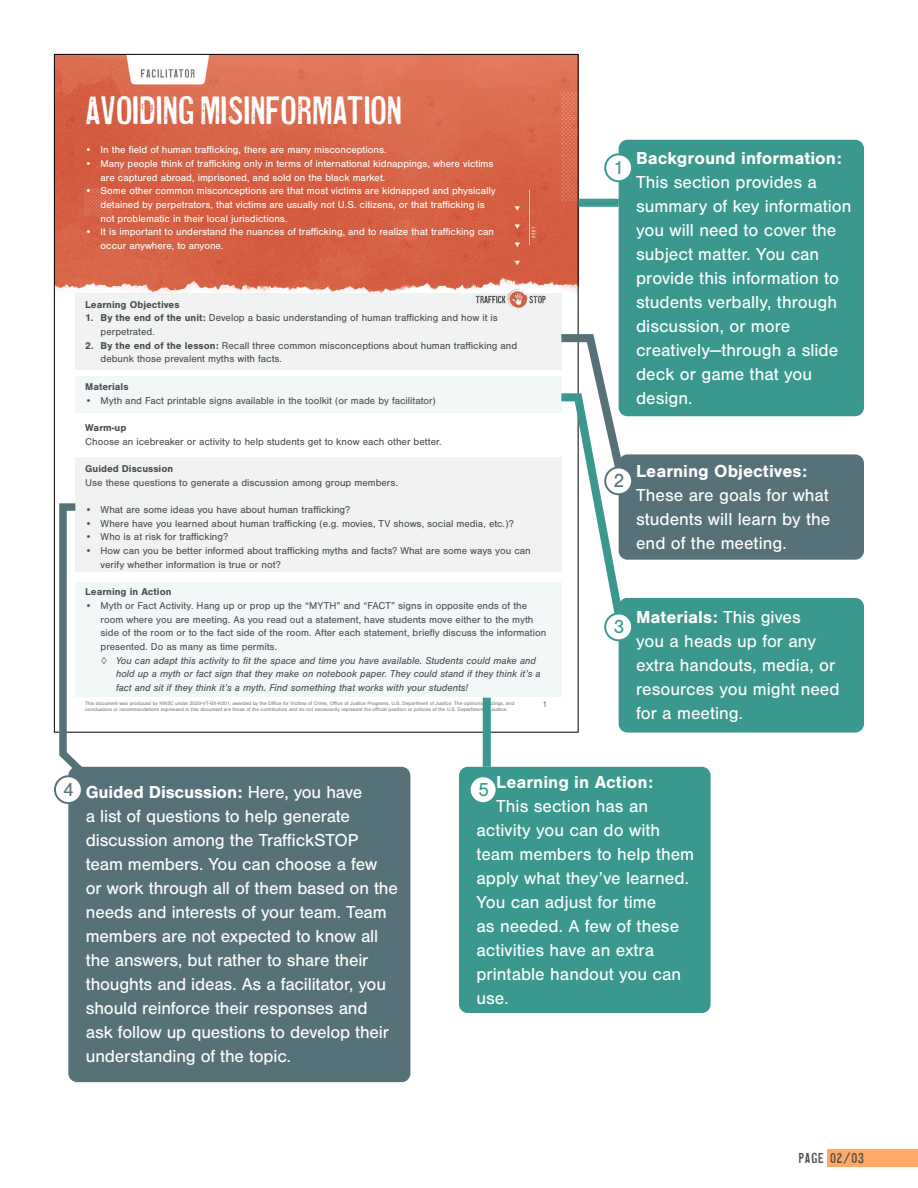
<style>
.page{position:relative;width:918px;height:1188px;background:#fff}
.page>*{position:absolute;margin:0;border:0;box-sizing:border-box;transform-origin:0 0}
.t1{font:41.1px "Coldsmith Pro";color:#fff}
.Numbering{font:19.65px "Nimbus San";color:#577179}
.Numbering-2{font:19.65px "Nimbus San";color:#3b988e}
.Numbering-3{font:19.5px "Nimbus San";color:#3b988e}
.Call_out_Bubbles{font:18px/24px "Nimbus San";color:#fff}
.Call_out_Bubbles-2{font:700 18px "Nimbus San";color:#fff}
.Paragraph_indent{font:15px "Coldsmith Pro";letter-spacing:.05em;color:#4d4d4f}
.t2{font:10.2px/13.6px "Nimbus San";color:#4d4d4f}
.t3{font:10.2px/13.6px "Nimbus San";color:#fff}
.t4{font:italic 10.2px "Nimbus San";color:#4d4d4f}
.t5{font:700 10.2px "Nimbus San";color:#4d4d4f}
.t6{font:300 8.55px "Nimbus San";color:#4d4d4f}
.t7{font:5.1px/6.1px "Nimbus San";color:#77787b}
.s1{font-weight:700}
</style>
<div class="page">
<img style="left:56px;top:56px;width:521px;height:675px">
<div style="left:75px;top:582px;width:486px;height:115px;background:#f1f8f7"></div>
<div style="left:75px;top:458px;width:486px;height:114px;background:#f1f3f3"></div>
<div style="left:75px;top:377px;width:486px;height:36px;background:#f1f8f7"></div>
<div style="left:75px;top:293px;width:486px;height:76px;background:#f1f3f3"></div>
<div style="left:579px;top:199px;width:40px;height:8px;background:#3b988e"></div>
<div style="left:619px;top:140px;width:245px;height:276px;background:#3b988e;border-radius:9px"></div>
<div style="left:605px;top:154px;width:27px;height:27px;background:#fff;border-radius:50%"></div>
<div style="left:604px;top:153px;width:29px;height:29px;border:2px solid #3b988e;border-radius:50%"></div>
<div style="left:68px;top:767px;width:342px;height:315px;background:#577179;border-radius:9px"></div>
<div style="left:55px;top:776px;width:27px;height:27px;background:#fff;border-radius:50%"></div>
<div style="left:54px;top:775px;width:29px;height:29px;border:2px solid #577179;border-radius:50%"></div>
<div style="left:459px;top:767px;width:252px;height:246px;background:#3b988e;border-radius:9px"></div>
<div style="left:470px;top:776px;width:27px;height:27px;background:#fff;border-radius:50%"></div>
<div style="left:469px;top:775px;width:29px;height:29px;border:2px solid #3b988e;border-radius:50%"></div>
<div style="left:483px;top:698px;width:8px;height:69px;background:#3b988e"></div>
<div style="left:619px;top:454px;width:245px;height:106px;background:#577179;border-radius:9px"></div>
<svg style="left:553px;top:330px;width:83px;height:336px"></svg>
<div style="left:619px;top:598px;width:245px;height:135px;background:#3b988e;border-radius:9px"></div>
<div style="left:605px;top:613px;width:27px;height:27px;background:#fff;border-radius:50%"></div>
<div style="left:604px;top:613px;width:29px;height:28px;border:2px solid #3b988e;border-radius:50%"></div>
<svg style="left:56px;top:500px;width:38px;height:284px"></svg>
<div style="left:827px;top:1149px;width:91px;height:18px;background:#fea968"></div>
<p class="t1" style="left:85px;top:87px;width:318px">AVOIDING MISINFORMATION</p>
<p class="t3" style="left:85px;top:143px;width:303px">• In the field of human trafficking, there are many misconceptions.</p>
<p class="t3" style="left:101px;top:157px;width:394px;text-indent:-15px">• Many people think of trafficking only in terms of international kidnappings, where victims are captured abroad, imprisoned, and sold on the black market.</p>
<p class="t3" style="left:101px;top:184px;width:397px;text-indent:-15px">• Some other common misconceptions are that most victims are kidnapped and physically detained by perpetrators, that victims are usually not U.S. citizens, or that trafficking is not problematic in their local jurisdictions.</p>
<p class="t3" style="left:101px;top:225px;width:395px;text-indent:-15px">• It is important to understand the nuances of trafficking, and to realize that trafficking can occur anywhere, to anyone.</p>
<p class="t5" style="left:85px;top:299px;width:96px">Learning Objectives</p>
<p class="t2" style="left:101px;top:311px;width:399px;text-indent:-15px"><span class="s1">1. By the end of the unit:</span> Develop a basic understanding of human trafficking and how it is perpetrated.</p>
<p class="t2" style="left:101px;top:339px;width:418px;text-indent:-15px"><span class="s1">2. By the end of the lesson:</span> Recall three common misconceptions about human trafficking and debunk those prevalent myths with facts.</p>
<p class="t5" style="left:85px;top:381px;width:45px">Materials</p>
<p class="t2" style="left:85px;top:393px;width:352px">• Myth and Fact printable signs available in the toolkit (or made by facilitator)</p>
<p class="t2" style="left:85px;top:421px;width:358px"><span class="s1">Warm-up<br></span>Choose an icebreaker or activity to help students get to know each other better.</p>
<p class="t2" style="left:85px;top:462px;width:314px"><span class="s1">Guided Discussion<br></span>Use these questions to generate a discussion among group members.</p>
<p class="t2" style="left:85px;top:503px;width:267px">• What are some ideas you have about human trafficking?</p>
<p class="t2" style="left:85px;top:517px;width:430px">• Where have you learned about human trafficking (e.g. movies, TV shows, social media, etc.)?</p>
<p class="t2" style="left:85px;top:530px;width:144px">• Who is at risk for trafficking?</p>
<p class="t2" style="left:101px;top:544px;width:432px;text-indent:-15px">• How can you be better informed about trafficking myths and facts? What are some ways you can verify whether information is true or not?</p>
<p class="t5" style="left:85px;top:586px;width:88px">Learning in Action</p>
<p class="t2" style="left:85px;top:599px;width:444px">• Myth or Fact Activity. Hang up or prop up the “MYTH” and “FACT” signs in opposite ends of the</p>
<p class="t2" style="left:101px;top:613px;width:434px">room where you are meeting. As you read out a statement, have students move either to the myth</p>
<p class="t2" style="left:101px;top:626px;width:447px">side of the room or to the fact side of the room. After each statement, briefly discuss the information</p>
<p class="t2" style="left:101px;top:640px;width:178px">presented. Do as many as time permits.</p>
<p class="t4" style="left:101px;top:654px;width:437px">◊ You can adapt this activity to fit the space and time you have available. Students could make and</p>
<p class="t4" style="left:116px;top:668px;width:426px">hold up a myth or fact sign that they make on notebook paper. They could stand if they think it’s a</p>
<p class="t4" style="left:116px;top:682px;width:354px">fact and sit if they think it’s a myth. Find something that works with your students!</p>
<p class="t7" style="left:85px;top:700px;width:431px">This document was produced by NW3C under 2020-VT-BX-K001, awarded by the Office for Victims of Crime, Office of Justice Programs, U.S. Department of Justice. The opinions, findings, and conclusions or recommendations expressed in this document are those of the contributors and do not necessarily represent the official position or policies of the U.S. Department of Justice.</p>
<p class="t6" style="left:543px;top:700px;width:6px">1</p>
<p class="Numbering-3" style="left:614px;top:157px;width:12px">1</p>
<p class="Call_out_Bubbles" style="left:636px;top:146px;width:217px"><span class="s1">Background information:<br></span>This section provides a summary of key information you will need to cover the subject matter. You can provide this information to students verbally, through discussion, or more creatively—through a slide deck or game that you design.</p>
<p class="Numbering" style="left:614px;top:470px;width:12px">2</p>
<p class="Call_out_Bubbles" style="left:636px;top:459px;width:196px"><span class="s1">Learning Objectives:<br></span>These are goals for what students will learn by the end of the meeting.</p>
<p class="Numbering-2" style="left:614px;top:616px;width:12px">3</p>
<p class="Call_out_Bubbles" style="left:636px;top:606px;width:205px"><span class="s1">Materials:</span> This gives<br>you a heads up for any extra handouts, media, or resources you might need for a meeting.</p>
<p class="Numbering" style="left:63px;top:779px;width:12px">4</p>
<p class="Call_out_Bubbles-2" style="left:496px;top:771px;width:158px">Learning in Action:</p>
<p class="Call_out_Bubbles" style="left:496px;top:794px;width:153px">This section has an</p>
<p class="Call_out_Bubbles" style="left:477px;top:818px;width:185px">activity you can do with</p>
<p class="Call_out_Bubbles" style="left:477px;top:842px;width:219px">team members to help them</p>
<p class="Call_out_Bubbles" style="left:477px;top:866px;width:214px">apply what they’ve learned.</p>
<p class="Call_out_Bubbles" style="left:477px;top:890px;width:181px">You can adjust for time</p>
<p class="Call_out_Bubbles" style="left:477px;top:914px;width:204px">as needed. A few of these</p>
<p class="Call_out_Bubbles" style="left:477px;top:938px;width:179px">activities have an extra</p>
<p class="Call_out_Bubbles" style="left:477px;top:962px;width:206px">printable handout you can</p>
<p class="Call_out_Bubbles" style="left:477px;top:986px;width:34px">use.</p>
<p class="Numbering-2" style="left:478px;top:779px;width:12px">5</p>
<p class="Call_out_Bubbles" style="left:86px;top:781px;width:314px"><span class="s1">Guided Discussion:</span> Here, you have<br>a list of questions to help generate discussion among the TraffickSTOP team members. You can choose a few<br>or work through all of them based on the needs and interests of your team. Team members are not expected to know all the answers, but rather to share their thoughts and ideas. As a facilitator, you should reinforce their responses and ask follow up questions to develop their understanding of the topic.</p>
<p class="Paragraph_indent" style="left:799px;top:1150px;width:67px">PAGE 02/03</p>
</div>
